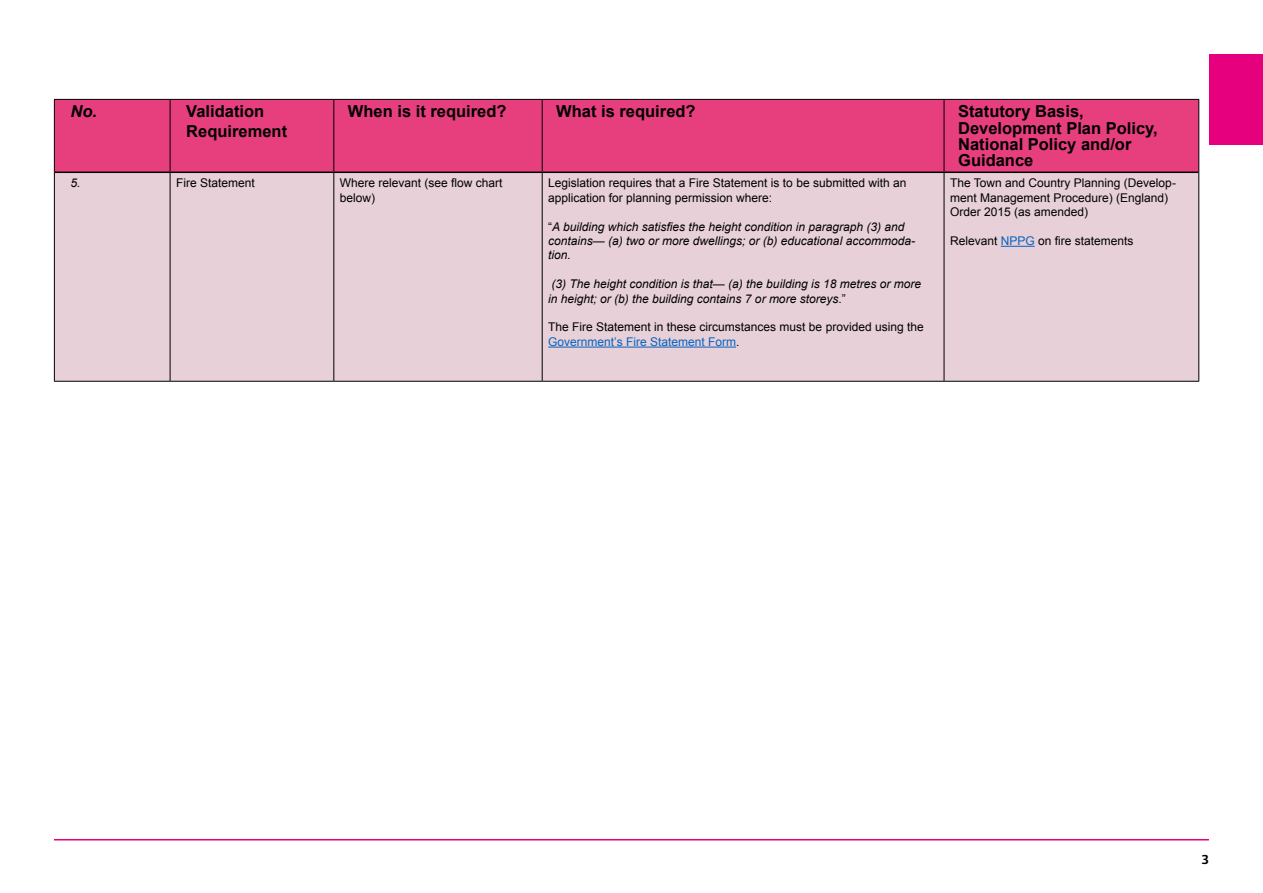
<style>
.page{position:relative;width:1263px;height:893px;background:#fff}
.page>*{position:absolute;margin:0;border:0;box-sizing:border-box;transform-origin:0 0}
.Table_Paragraph{font:700 16.5px/19.8px "Arial";color:#000}
.Table_Paragraph-2{font:italic 700 16.5px "Arial";color:#000}
.t1{font:700 13.5px "Foundry Form Sans";color:#000}
.t2{font:12px/14.4px "Arial";color:#000}
.table_1st_column{font:italic 12px/14.4px "Arial";color:#000}
.s1{font-style:normal}
.s2{color:#0563c1}
</style>
<div class="page">
<hr style="left:54px;top:839px;width:1155px;height:1px;background:#e6007d">
<div style="left:1209px;top:54px;width:54px;height:90px;background:#e6007d"></div>
<div style="left:55px;top:100px;width:1143px;height:72px;background:#e73e7e"></div>
<div style="left:55px;top:173px;width:1143px;height:208px;background:#e7d0d7"></div>
<hr style="left:54px;top:99px;width:116px;height:1px;background:#000">
<hr style="left:54px;top:100px;width:1px;height:72px;background:#000">
<hr style="left:170px;top:99px;width:164px;height:1px;background:#000">
<hr style="left:170px;top:100px;width:1px;height:72px;background:#000">
<hr style="left:334px;top:99px;width:208px;height:1px;background:#000">
<hr style="left:333px;top:100px;width:1px;height:72px;background:#000">
<hr style="left:542px;top:99px;width:402px;height:1px;background:#000">
<hr style="left:542px;top:100px;width:1px;height:72px;background:#000">
<hr style="left:944px;top:99px;width:255px;height:1px;background:#000">
<hr style="left:944px;top:100px;width:1px;height:72px;background:#000">
<hr style="left:1198px;top:100px;width:1px;height:72px;background:#000">
<hr style="left:54px;top:172px;width:1px;height:209px;background:#000">
<hr style="left:170px;top:173px;width:1px;height:208px;background:#000">
<hr style="left:333px;top:173px;width:1px;height:208px;background:#000">
<hr style="left:542px;top:173px;width:1px;height:208px;background:#000">
<hr style="left:944px;top:173px;width:1px;height:208px;background:#000">
<hr style="left:1198px;top:172px;width:1px;height:209px;background:#000">
<hr style="left:54px;top:381px;width:116px;height:1px;background:#000">
<hr style="left:170px;top:381px;width:164px;height:1px;background:#000">
<hr style="left:334px;top:381px;width:208px;height:1px;background:#000">
<hr style="left:542px;top:381px;width:402px;height:1px;background:#000">
<hr style="left:944px;top:381px;width:255px;height:1px;background:#000">
<hr style="left:55px;top:172px;width:115px;height:1px;background:#000">
<hr style="left:170px;top:172px;width:164px;height:1px;background:#000">
<hr style="left:334px;top:172px;width:208px;height:1px;background:#000">
<hr style="left:542px;top:172px;width:402px;height:1px;background:#000">
<hr style="left:944px;top:172px;width:254px;height:1px;background:#000">
<hr style="left:548px;top:347px;width:188px;height:1px;background:#0563c1">
<hr style="left:1001px;top:246px;width:34px;height:1px;background:#0563c1">
<p class="Table_Paragraph-2" style="left:71px;top:101px;width:28px">No.</p>
<p class="Table_Paragraph" style="left:186px;top:102px;width:102px">Validation<br>Requirement</p>
<p class="Table_Paragraph" style="left:348px;top:102px;width:160px">When is it required?</p>
<p class="Table_Paragraph" style="left:556px;top:102px;width:141px">What is required?</p>
<p class="Table_Paragraph" style="left:958px;top:102px;width:127px">Statutory Basis,</p>
<p class="Table_Paragraph" style="left:958px;top:120px;width:201px;line-height:16.4px">Development Plan Policy,<br>National Policy and/or</p>
<p class="Table_Paragraph" style="left:958px;top:151px;width:77px">Guidance</p>
<p class="table_1st_column" style="left:71px;top:176px;width:12px">5.</p>
<p class="t2" style="left:176px;top:176px;width:80px">Fire Statement</p>
<p class="t2" style="left:340px;top:176px;width:164px">Where relevant (see flow chart below)</p>
<p class="t2" style="left:548px;top:176px;width:360px">Legislation requires that a Fire Statement is to be submitted with an application for planning permission where:</p>
<p class="table_1st_column" style="left:548px;top:219px;width:368px"><span class="s1">“</span>A building which satisfies the height condition in paragraph (3) and contains— (a) two or more dwellings; or (b) educational accommoda&shy;tion.</p>
<p class="table_1st_column" style="left:548px;top:277px;width:374px">(3) The height condition is that— (a) the building is 18 metres or more in height; or (b) the building contains 7 or more storeys<span class="s1">.”</span></p>
<p class="t2" style="left:548px;top:320px;width:377px">The Fire Statement in these circumstances must be provided using the<br><span class="s2">Government’s Fire Statement Form</span>.</p>
<p class="t2" style="left:950px;top:176px;width:227px">The Town and Country Planning (Develop&shy;ment Management Procedure) (England)<br>Order 2015 (as amended)</p>
<p class="t2" style="left:950px;top:234px;width:185px">Relevant <span class="s2">NPPG</span> on fire statements</p>
<p class="t1" style="left:1202px;top:852px;width:9px">3</p>
</div>
